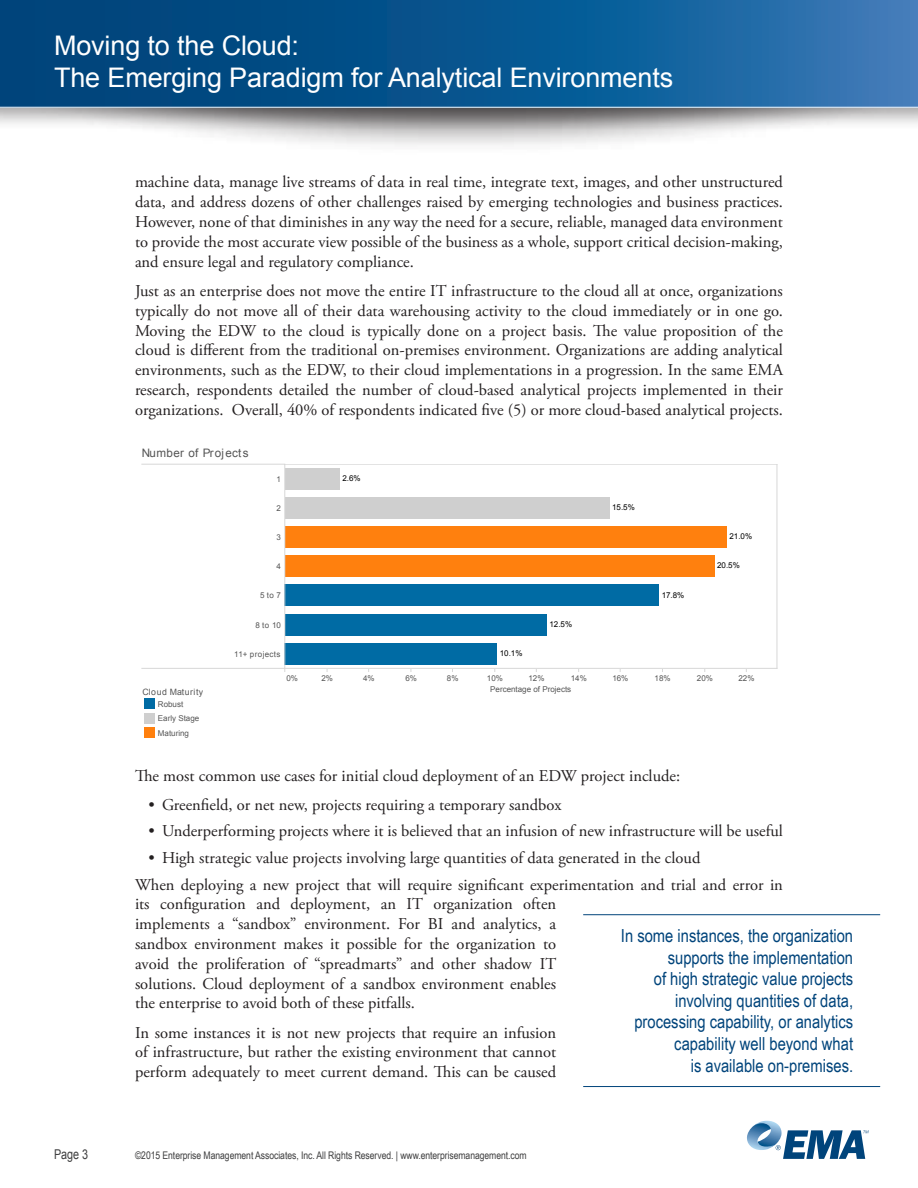
<style>
.page{position:relative;width:918px;height:1188px;background:#fff}
.page>*{position:absolute;margin:0;border:0;box-sizing:border-box;transform-origin:0 0}
.t1{font:27px/32.4px "Arial";letter-spacing:-.005em;color:#fff}
.Pull_quote{font:18px/21.6px "Arial Narrow";color:#00447b;text-align:right}
.t2{font:16.5px/19.8px "Adobe Garamond Pro";color:#231f20;text-align:justify}
.t3{font:13.5px "Arial";color:#3e3e3f;scale:.8 1}
.t4{font:11.7px "Arial";letter-spacing:.02em;color:#555}
.t5{font:10.5px "Arial Narrow";letter-spacing:-.005em;color:#3e3e3f}
.t6{font:8.7px "Arial";letter-spacing:.055em;color:#555}
.t7{font:7.95px/14.5px "Arial";color:#555}
.t8{font:7.95px "Arial";color:#000}
.t9{font:7.95px "Arial";letter-spacing:.055em;color:#555}
</style>
<div class="page">
<svg style="left:747px;top:1121px;width:122px;height:38px"></svg>
<div style="left:0;top:0;width:918px;height:155px;background:#231f20;opacity:.75"></div>
<div style="left:0;top:0;width:918px;height:129px;background:#231f20;opacity:.4"></div>
<svg style="left:0;top:0;width:918px;height:108px;background:#105993"></svg>
<hr style="left:142px;top:464px;width:143px;height:1px;background:#d7d7d7">
<hr style="left:142px;top:668px;width:143px;height:1px;background:#d7d7d7">
<div style="left:285px;top:555px;width:429px;height:22px;background:#ff800e"></div>
<div style="left:285px;top:526px;width:442px;height:22px;background:#ff800e"></div>
<div style="left:285px;top:497px;width:324px;height:22px;background:#cfcfcf"></div>
<div style="left:285px;top:468px;width:54px;height:22px;background:#cfcfcf"></div>
<div style="left:285px;top:643px;width:212px;height:22px;background:#006ba4"></div>
<div style="left:285px;top:614px;width:262px;height:22px;background:#006ba4"></div>
<div style="left:285px;top:585px;width:374px;height:21px;background:#006ba4"></div>
<hr style="left:285px;top:464px;width:1px;height:204px;background:#d7d7d7">
<hr style="left:777px;top:464px;width:1px;height:204px;background:#d7d7d7">
<hr style="left:285px;top:464px;width:492px;height:1px;background:#d7d7d7">
<hr style="left:285px;top:668px;width:492px;height:1px;background:#d7d7d7">
<div style="left:144px;top:699px;width:10px;height:10px;background:#006ba4"></div>
<div style="left:144px;top:713px;width:10px;height:11px;background:#cfcfcf"></div>
<div style="left:144px;top:728px;width:10px;height:10px;background:#ff800e"></div>
<hr style="left:583px;top:914px;width:297px;height:1px;background:#00447b">
<hr style="left:583px;top:1086px;width:297px;height:1px;background:#00447b">
<h1 class="t1" style="left:54px;top:29px;width:621px">Moving to the Cloud:<br>The Emerging Paradigm for Analytical Environments</h1>
<p class="t2" style="left:135px;top:173px;width:650px">machine data, manage live streams of data in real time, integrate text, images, and other unstructured data, and address dozens of other challenges raised by emerging technologies and business practices.<br>However, none of that diminishes in any way the need for a secure, reliable, managed data environment to provide the most accurate view possible of the business as a whole, support critical decision-making, and ensure legal and regulatory compliance.</p>
<p class="t2" style="left:135px;top:281px;width:650px">Just as an enterprise does not move the entire IT infrastructure to the cloud all at once, organizations typically do not move all of their data warehousing activity to the cloud immediately or in one go.<br>Moving the EDW to the cloud is typically done on a project basis. The value proposition of the cloud is different from the traditional on-premises environment. Organizations are adding analytical environments, such as the EDW, to their cloud implementations in a progression. In the same EMA research, respondents detailed the number of cloud-based analytical projects implemented in their organizations. Overall, 40% of respondents indicated five (5) or more cloud-based analytical projects.</p>
<p class="t4" style="left:142px;top:445px;width:108px">Number of Proj ects</p>
<p class="t7" style="left:277px;top:472px;width:6px">1</p>
<p class="t7" style="left:277px;top:501px;width:6px">2</p>
<p class="t7" style="left:277px;top:530px;width:6px">3</p>
<p class="t7" style="left:277px;top:559px;width:6px">4</p>
<p class="t7" style="left:260px;top:588px;width:22px">5to7</p>
<p class="t7" style="left:256px;top:618px;width:27px">8 to 10</p>
<p class="t9" style="left:234px;top:649px;width:48px">11+ projects</p>
<p class="t8" style="left:342px;top:473px;width:20px">2.6%</p>
<p class="t8" style="left:500px;top:648px;width:24px">10.1%</p>
<p class="t8" style="left:549px;top:619px;width:24px">12.5%</p>
<p class="t8" style="left:612px;top:502px;width:24px">15.5%</p>
<p class="t8" style="left:662px;top:590px;width:24px">17.8%</p>
<p class="t8" style="left:730px;top:531px;width:24px">21.0%</p>
<p class="t8" style="left:717px;top:560px;width:24px">20.5%</p>
<p class="t7" style="left:287px;top:671px;width:13px">0%</p>
<p class="t7" style="left:322px;top:671px;width:13px">2%</p>
<p class="t7" style="left:363px;top:671px;width:13px">4%</p>
<p class="t7" style="left:405px;top:671px;width:13px">6%</p>
<p class="t7" style="left:447px;top:671px;width:13px">8%</p>
<p class="t7" style="left:487px;top:671px;width:18px">10%</p>
<p class="t7" style="left:529px;top:671px;width:18px">12%</p>
<p class="t7" style="left:571px;top:671px;width:18px">14%</p>
<p class="t7" style="left:612px;top:671px;width:18px">16%</p>
<p class="t7" style="left:655px;top:671px;width:18px">18%</p>
<p class="t7" style="left:697px;top:671px;width:18px">20%</p>
<p class="t7" style="left:738px;top:671px;width:18px">22%</p>
<p class="t7" style="left:490px;top:682px;width:82px">Percentage of Projects</p>
<p class="t6" style="left:143px;top:686px;width:62px">Cloud Maturity</p>
<p class="t7" style="left:158px;top:697px;width:43px">Robust<br>Early Stage<br>Maturing</p>
<p class="t2" style="left:135px;top:766px;width:547px">The most common use cases for initial cloud deployment of an EDW project include:</p>
<p class="t2" style="left:148px;top:795px;width:415px">• Greenfield, or net new, projects requiring a temporary sandbox</p>
<p class="t2" style="left:148px;top:822px;width:636px">• Underperforming projects where it is believed that an infusion of new infrastructure will be useful</p>
<p class="t2" style="left:148px;top:848px;width:554px">• High strategic value projects involving large quantities of data generated in the cloud</p>
<p class="t2" style="left:135px;top:875px;width:649px;text-align:left">When deploying a new project that will require significant experimentation and trial and error in its configuration and deployment, an IT organization often<br>implements a “sandbox” environment. For BI and analytics, a<br>sandbox environment makes it possible for the organization to<br>avoid the proliferation of “spreadmarts” and other shadow IT<br>solutions. Cloud deployment of a sandbox environment enables<br>the enterprise to avoid both of these pitfalls.</p>
<p class="t2" style="left:135px;top:1023px;width:423px">In some instances it is not new projects that require an infusion of infrastructure, but rather the existing environment that cannot perform adequately to meet current demand. This can be caused</p>
<p class="Pull_quote" style="left:621px;top:924px;width:234px">In some instances, the organization supports the implementation<br>of high strategic value projects involving quantities of data, processing capability, or analytics capability well beyond what<br>is available on-premises.</p>
<p class="t3" style="left:54px;top:1145px;width:44px">Page 3</p>
<p class="t5" style="left:135px;top:1147px;width:393px">©2015 Enterprise Management Associates, Inc. All Rights Reserved. | www.enterprisemanagement.com</p>
</div>
